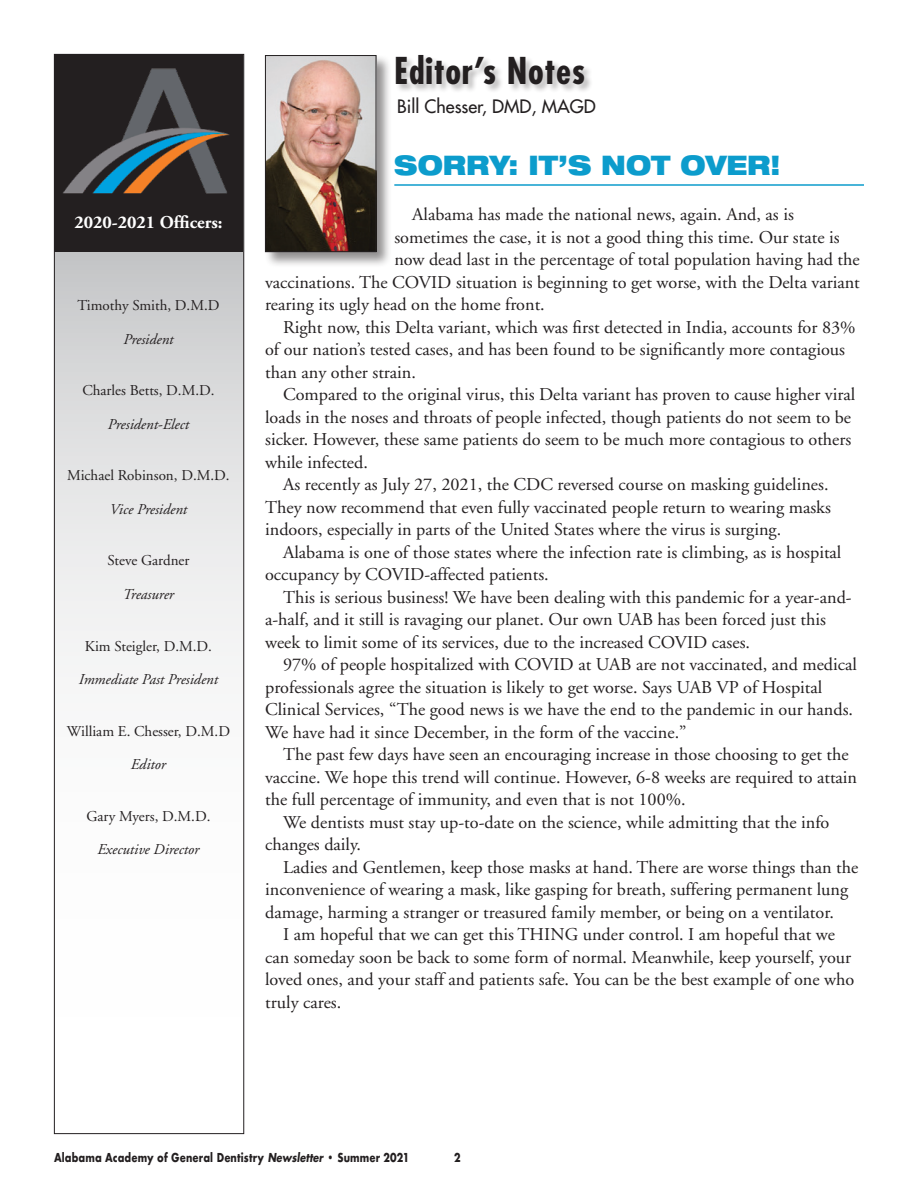
<style>
.page{position:relative;width:918px;height:1188px;background:#fff}
.page>*{position:absolute;margin:0;border:0;box-sizing:border-box;transform-origin:0 0}
.t1{font:700 condensed 36px "Futura";letter-spacing:.02em;color:#231f20}
.t2{font:900 expanded 27px "Helvetica Neue";color:#0c9ccc;scale:.9 1}
.t3{font:18px "Adobe Garamond";color:#231f20}
.t4{font:18px "Futura";color:#231f20}
.t5{font:700 18px "Adobe Garamond";color:#fff}
.t6{font:15px "Adobe Garamond";color:#231f20}
.t7{font:italic 15px "Adobe Garamond";color:#231f20}
.t8{font:700 12px "Futura";letter-spacing:.01em;color:#231f20;scale:.8 1}
.s1{font-style:italic}
</style>
<div class="page">
<svg style="left:56px;top:252px;width:186px;height:413px"></svg>
<div style="left:54px;top:54px;width:189px;height:198px;background:#231f20"></div>
<img style="left:63px;top:68px;width:167px;height:126px">
<hr style="left:394px;top:184px;width:470px;height:2px;background:#0c9ccc">
<div style="left:396px;top:54px;width:198px;height:40px;background:#231f20;opacity:.3"></div>
<div style="left:264px;top:54px;width:128px;height:214px;background:#231f20;opacity:.5"></div>
<img style="left:267px;top:57px;width:107px;height:193px">
<div style="left:265px;top:55px;width:111px;height:197px;border:1px solid #231f20"></div>
<p class="t5" style="left:74px;top:213px;width:150px">2020-2021 Officers:</p>
<p class="t6" style="left:78px;top:297px;width:143px">Timothy Smith, D.M.D</p>
<p class="t7" style="left:123px;top:331px;width:52px">President</p>
<p class="t6" style="left:82px;top:382px;width:134px">Charles Betts, D.M.D.</p>
<p class="t7" style="left:108px;top:416px;width:83px">President-Elect</p>
<p class="t6" style="left:67px;top:468px;width:164px">Michael Robinson, D.M.D.</p>
<p class="t7" style="left:110px;top:501px;width:79px">Vice President</p>
<p class="t6" style="left:108px;top:553px;width:83px">Steve Gardner</p>
<p class="t7" style="left:123px;top:586px;width:53px">Treasurer</p>
<p class="t6" style="left:85px;top:638px;width:129px">Kim Steigler, D.M.D.</p>
<p class="t7" style="left:79px;top:671px;width:141px">Immediate Past President</p>
<p class="t6" style="left:67px;top:723px;width:165px">William E. Chesser, D.M.D</p>
<p class="t7" style="left:131px;top:756px;width:37px">Editor</p>
<p class="t6" style="left:86px;top:808px;width:126px">Gary Myers, D.M.D.</p>
<p class="t7" style="left:98px;top:842px;width:103px">Executive Director</p>
<h1 class="t1" style="left:394px;top:47px;width:193px">Editor’s Notes</h1>
<p class="t4" style="left:397px;top:95px;width:200px">Bill Chesser, DMD, MAGD</p>
<h2 class="t2" style="left:394px;top:148px;width:431px">SORRY: IT’S NOT OVER!</h2>
<p class="t3" style="left:412px;top:205px;width:383px">Alabama has made the national news, again. And, as is</p>
<p class="t3" style="left:394px;top:227px;width:447px">sometimes the case, it is not a good thing this time. Our state is</p>
<p class="t3" style="left:394px;top:250px;width:467px">now dead last in the percentage of total population having had the</p>
<p class="t3" style="left:265px;top:272px;width:596px">vaccinations. The COVID situation is beginning to get worse, with the Delta variant</p>
<p class="t3" style="left:265px;top:295px;width:281px">rearing its ugly head on the home front.</p>
<p class="t3" style="left:283px;top:317px;width:574px">Right now, this Delta variant, which was first detected in India, accounts for 83%</p>
<p class="t3" style="left:265px;top:340px;width:581px">of our nation’s tested cases, and has been found to be significantly more contagious</p>
<p class="t3" style="left:265px;top:362px;width:152px">than any other strain.</p>
<p class="t3" style="left:283px;top:385px;width:574px">Compared to the original virus, this Delta variant has proven to cause higher viral</p>
<p class="t3" style="left:265px;top:407px;width:588px">loads in the noses and throats of people infected, though patients do not seem to be</p>
<p class="t3" style="left:265px;top:430px;width:588px">sicker. However, these same patients do seem to be much more contagious to others</p>
<p class="t3" style="left:265px;top:452px;width:104px">while infected.</p>
<p class="t3" style="left:283px;top:475px;width:547px">As recently as July 27, 2021, the CDC reversed course on masking guidelines.</p>
<p class="t3" style="left:265px;top:497px;width:567px">They now recommend that even fully vaccinated people return to wearing masks</p>
<p class="t3" style="left:265px;top:520px;width:518px">indoors, especially in parts of the United States where the virus is surging.</p>
<p class="t3" style="left:283px;top:542px;width:560px">Alabama is one of those states where the infection rate is climbing, as is hospital</p>
<p class="t3" style="left:265px;top:565px;width:285px">occupancy by COVID-affected patients.</p>
<p class="t3" style="left:283px;top:587px;width:570px">This is serious business! We have been dealing with this pandemic for a year-and-</p>
<p class="t3" style="left:265px;top:610px;width:562px">a-half, and it still is ravaging our planet. Our own UAB has been forced just this</p>
<p class="t3" style="left:265px;top:632px;width:486px">week to limit some of its services, due to the increased COVID cases.</p>
<p class="t3" style="left:283px;top:655px;width:575px">97% of people hospitalized with COVID at UAB are not vaccinated, and medical</p>
<p class="t3" style="left:265px;top:677px;width:559px">professionals agree the situation is likely to get worse. Says UAB VP of Hospital</p>
<p class="t3" style="left:265px;top:700px;width:590px">Clinical Services, “The good news is we have the end to the pandemic in our hands.</p>
<p class="t3" style="left:265px;top:722px;width:423px">We have had it since December, in the form of the vaccine.”</p>
<p class="t3" style="left:283px;top:745px;width:567px">The past few days have seen an encouraging increase in those choosing to get the</p>
<p class="t3" style="left:265px;top:767px;width:594px">vaccine. We hope this trend will continue. However, 6-8 weeks are required to attain</p>
<p class="t3" style="left:265px;top:790px;width:422px">the full percentage of immunity, and even that is not 100%.</p>
<p class="t3" style="left:283px;top:812px;width:548px">We dentists must stay up-to-date on the science, while admitting that the info</p>
<p class="t3" style="left:265px;top:835px;width:97px">changes daily.</p>
<p class="t3" style="left:283px;top:857px;width:577px">Ladies and Gentlemen, keep those masks at hand. There are worse things than the</p>
<p class="t3" style="left:265px;top:880px;width:585px">inconvenience of wearing a mask, like gasping for breath, suffering permanent lung</p>
<p class="t3" style="left:265px;top:902px;width:570px">damage, harming a stranger or treasured family member, or being on a ventilator.</p>
<p class="t3" style="left:283px;top:925px;width:553px">I am hopeful that we can get this THING under control. I am hopeful that we</p>
<p class="t3" style="left:265px;top:947px;width:588px">can someday soon be back to some form of normal. Meanwhile, keep yourself, your</p>
<p class="t3" style="left:265px;top:970px;width:591px">loved ones, and your staff and patients safe. You can be the best example of one who</p>
<p class="t3" style="left:265px;top:992px;width:78px">truly cares.</p>
<p class="t8" style="left:54px;top:1149px;width:446px">Alabama Academy of General Dentistry <span class="s1">Newsletter</span> • Summer 2021</p>
<p class="t8" style="left:454px;top:1149px;width:10px">2</p>
</div>
